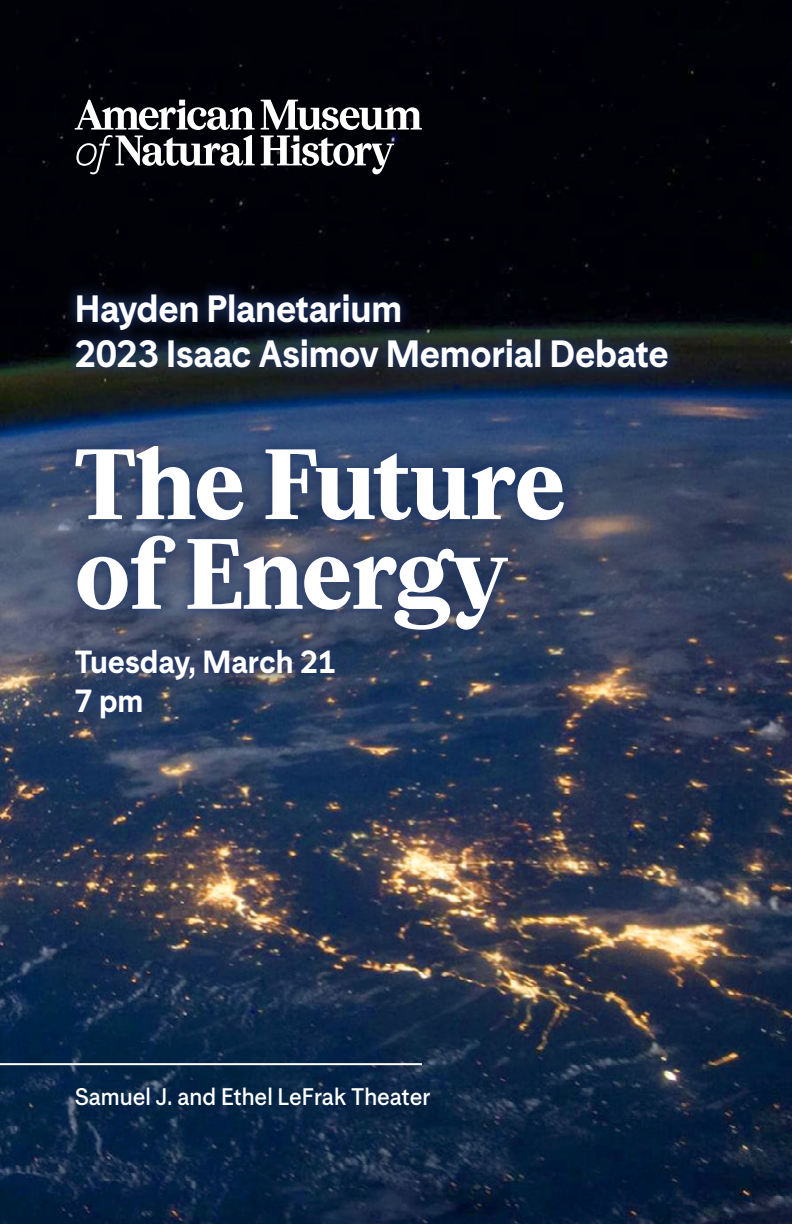
<style>
.page{position:relative;width:792px;height:1224px;background:#fff}
.page>*{position:absolute;margin:0;border:0;box-sizing:border-box;transform-origin:0 0}
.t1{font:900 99.6px/89.8px "AMNH Serif";letter-spacing:-.01em;color:#fff}
.t2{font:38px/45.6px "AMNH Sans";letter-spacing:-.01em;color:#fff}
.t3{font:32px/38.4px "AMNH Sans";color:#fff}
.t4{font:24px "AMNH Sans";color:#fff}
</style>
<div class="page">
<img style="left:0;top:0;width:792px;height:1224px">
<svg style="left:75px;top:100px;width:347px;height:74px"></svg>
<div style="left:62px;top:280px;width:620px;height:451px;background:#1f3668;opacity:.79"></div>
<hr style="left:0;top:1063px;width:422px;height:2px;background:#fff">
<p class="t2" style="left:75px;top:286px;width:596px">Hayden Planetarium<br>2023 Isaac Asimov Memorial Debate</p>
<h1 class="t1" style="left:75px;top:441px;width:493px">The Future of Energy</h1>
<p class="t3" style="left:75px;top:643px;width:263px">Tuesday, March 21<br>7 pm</p>
<p class="t4" style="left:75px;top:1082px;width:358px">Samuel J. and Ethel LeFrak Theater</p>
</div>
